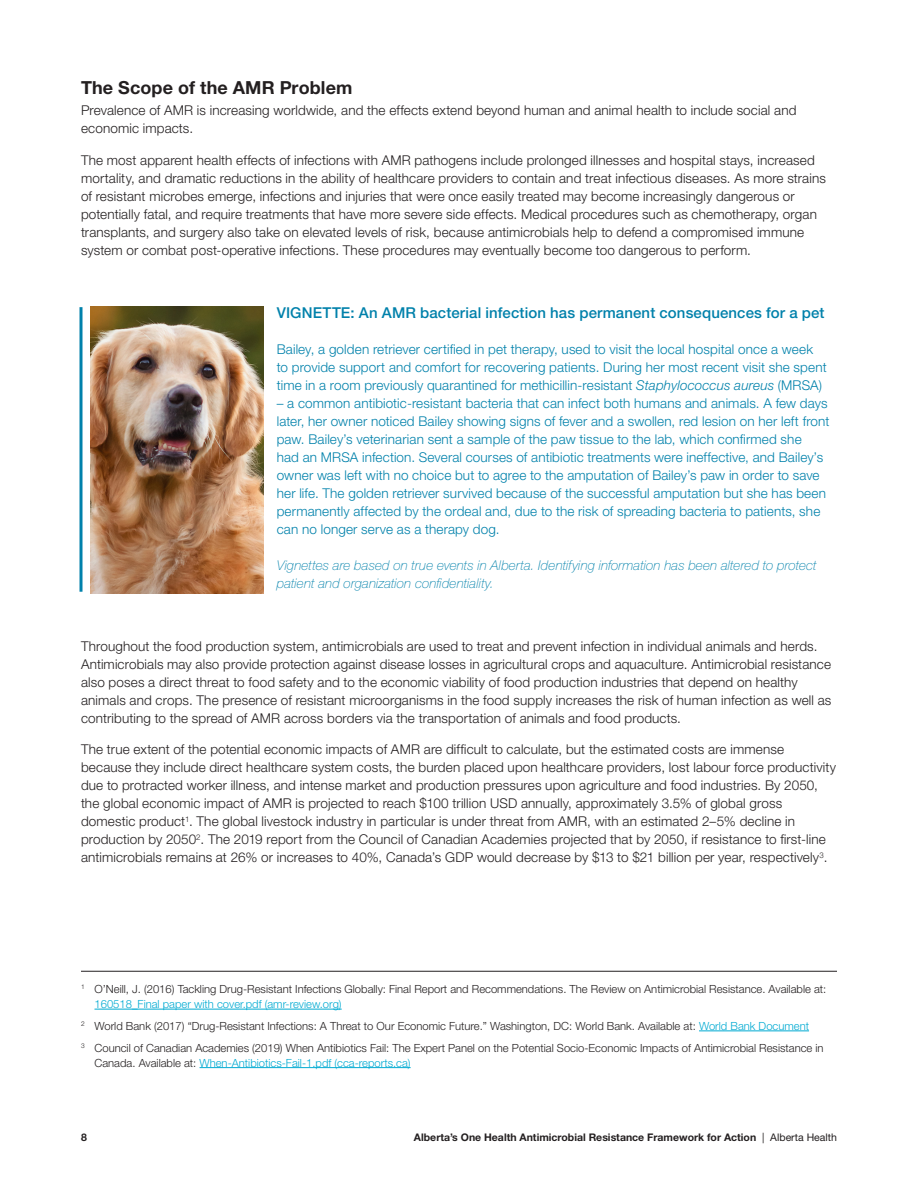
<style>
.page{position:relative;width:918px;height:1188px;background:#fff}
.page>*{position:absolute;margin:0;border:0;box-sizing:border-box;transform-origin:0 0}
.Subheading_1{font:700 18px "Helvetica Neue LT Std";letter-spacing:.005em;color:#231f20}
.Body_Copy{font:500 15px "Helvetica Neue LT Std";letter-spacing:.01em;color:#0081ab}
.Body_Copy-2{font:300 13.5px/18px "Helvetica Neue LT Std";letter-spacing:.01em;color:#231f20}
.Body_Copy-3{font:300 13.5px/18px "Helvetica Neue LT Std";letter-spacing:.01em;color:#0081ab}
.Body_Copy-4{font:italic 100 13.5px/18px "Helvetica Neue LT Std";letter-spacing:.01em;color:#0081ab}
.t1{font:300 11.25px/15px "Helvetica Neue LT Std";color:#231f20}
.t2{font:700 10.5px "Helvetica Neue LT Std";color:#231f20}
.s1{font-style:italic}
.s2{color:#00aad2}
.s3{font-weight:400}
</style>
<div class="page">
<hr style="left:80px;top:307px;width:2px;height:285px;background:#0081ab">
<hr style="left:81px;top:971px;width:756px;height:1px;background:#231f20">
<hr style="left:95px;top:1009px;width:247px;height:1px;background:#00aad2">
<hr style="left:699px;top:1031px;width:110px;height:1px;background:#00aad2">
<hr style="left:200px;top:1067px;width:211px;height:1px;background:#00aad2">
<img style="left:91px;top:306px;width:173px;height:288px">
<p class="Subheading_1" style="left:81px;top:76px;width:273px">The Scope of the AMR Problem</p>
<p class="Body_Copy-2" style="left:81px;top:101px;width:717px">Prevalence of AMR is increasing worldwide, and the effects extend beyond human and animal health to include social and economic impacts.</p>
<p class="Body_Copy-2" style="left:81px;top:151px;width:746px">The most apparent health effects of infections with AMR pathogens include prolonged illnesses and hospital stays, increased mortality, and dramatic reductions in the ability of healthcare providers to contain and treat infectious diseases. As more strains of resistant microbes emerge, infections and injuries that were once easily treated may become increasingly dangerous or potentially fatal, and require treatments that have more severe side effects. Medical procedures such as chemotherapy, organ transplants, and surgery also take on elevated levels of risk, because antimicrobials help to defend a compromised immune system or combat post-operative infections. These procedures may eventually become too dangerous to perform.</p>
<p class="Body_Copy" style="left:277px;top:304px;width:549px">VIGNETTE: An AMR bacterial infection has permanent consequences for a pet</p>
<p class="Body_Copy-3" style="left:277px;top:340px;width:551px">Bailey, a golden retriever certified in pet therapy, used to visit the local hospital once a week to provide support and comfort for recovering patients. During her most recent visit she spent time in a room previously quarantined for methicillin-resistant <span class="s1">Staphylococcus aureus</span> (MRSA)</p>
<p class="Body_Copy-3" style="left:277px;top:394px;width:554px">– a common antibiotic-resistant bacteria that can infect both humans and animals. A few days later, her owner noticed Bailey showing signs of fever and a swollen, red lesion on her left front paw. Bailey’s veterinarian sent a sample of the paw tissue to the lab, which confirmed she<br>had an MRSA infection. Several courses of antibiotic treatments were ineffective, and Bailey’s owner was left with no choice but to agree to the amputation of Bailey’s paw in order to save her life. The golden retriever survived because of the successful amputation but she has been permanently affected by the ordeal and, due to the risk of spreading bacteria to patients, she can no longer serve as a therapy dog.</p>
<p class="Body_Copy-4" style="left:277px;top:556px;width:541px">Vignettes are based on true events in Alberta. Identifying information has been altered to protect patient and organization confidentiality.</p>
<p class="Body_Copy-2" style="left:81px;top:637px;width:752px">Throughout the food production system, antimicrobials are used to treat and prevent infection in individual animals and herds.<br>Antimicrobials may also provide protection against disease losses in agricultural crops and aquaculture. Antimicrobial resistance also poses a direct threat to food safety and to the economic viability of food production industries that depend on healthy animals and crops. The presence of resistant microorganisms in the food supply increases the risk of human infection as well as contributing to the spread of AMR across borders via the transportation of animals and food products.</p>
<p class="Body_Copy-2" style="left:81px;top:740px;width:757px">The true extent of the potential economic impacts of AMR are difficult to calculate, but the estimated costs are immense because they include direct healthcare system costs, the burden placed upon healthcare providers, lost labour force productivity due to protracted worker illness, and intense market and production pressures upon agriculture and food industries. By 2050, the global economic impact of AMR is projected to reach $100 trillion USD annually, approximately 3.5% of global gross domestic product<sup>1</sup>. The global livestock industry in particular is under threat from AMR, with an estimated 2–5% decline in production by 2050<sup>2</sup>. The 2019 report from the Council of Canadian Academies projected that by 2050, if resistance to first-line antimicrobials remains at 26% or increases to 40%, Canada’s GDP would decrease by $13 to $21 billion per year, respectively<sup>3</sup>.</p>
<p class="t1" style="left:95px;top:981px;width:733px;text-indent:-14px"><sup>1</sup> O’Neill, J. (2016) Tackling Drug-Resistant Infections Globally: Final Report and Recommendations. The Review on Antimicrobial Resistance. Available at:<br><span class="s2">160518_Final paper with cover.pdf (amr-review.org)</span></p>
<p class="t1" style="left:81px;top:1018px;width:730px"><sup>2</sup> World Bank (2017) “Drug-Resistant Infections: A Threat to Our Economic Future.” Washington, DC: World Bank. Available at: <span class="s2">World Bank Document</span></p>
<p class="t1" style="left:95px;top:1040px;width:731px;text-indent:-14px"><sup>3</sup> Council of Canadian Academies (2019) When Antibiotics Fail: The Expert Panel on the Potential Socio-Economic Impacts of Antimicrobial Resistance in<br>Canada. Available at: <span class="s2">When-Antibiotics-Fail-1.pdf (cca-reports.ca)</span></p>
<p class="t2" style="left:81px;top:1131px;width:7px">8</p>
<p class="t2" style="left:414px;top:1131px;width:425px">Alberta’s One Health Antimicrobial Resistance Framework for Action <span class="s3">| Alberta Health</span></p>
</div>
